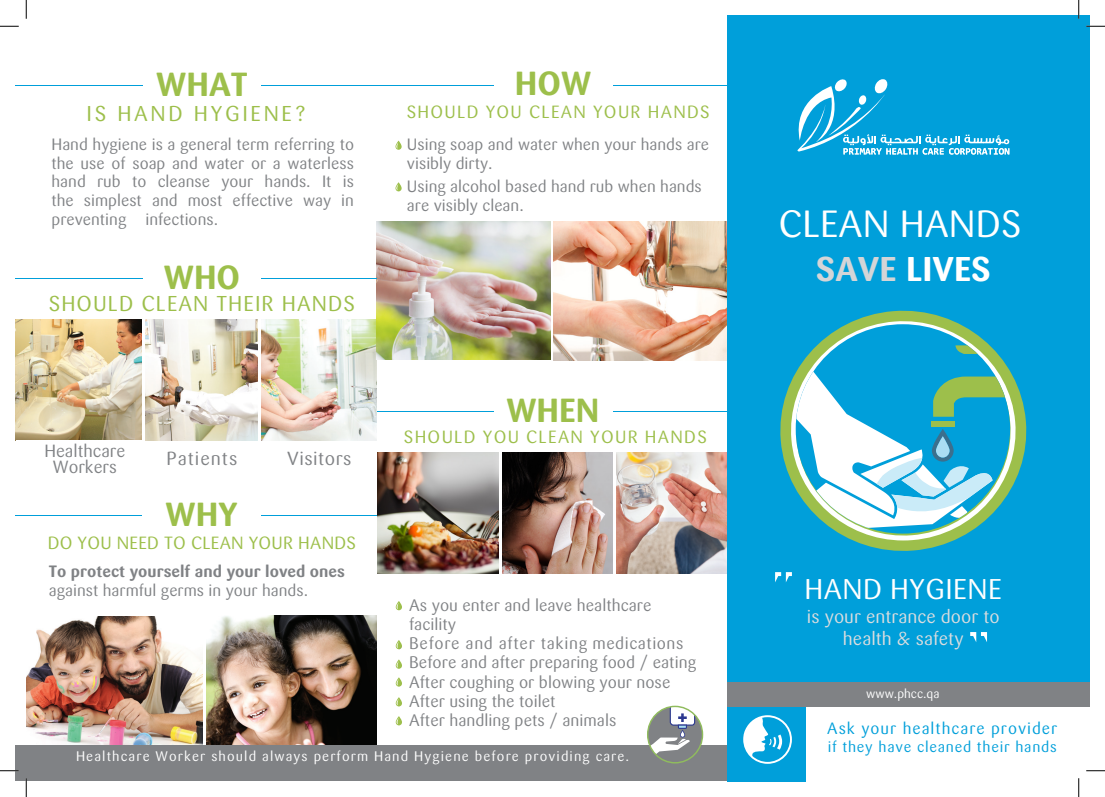
<style>
.page{position:relative;width:1105px;height:797px;background:#fff}
.page>*{position:absolute;margin:0;border:0;box-sizing:border-box;transform-origin:0 0}
.t1{font:37.5px "Sari";color:#fff}
.t2{font:700 34px "Sari";color:#fff}
.t3{font:700 33px "Sari";color:#9dbf4b}
.t4{font:28.25px "Sari";letter-spacing:.015em;color:#fff}
.t5{font:21.25px "Sari";letter-spacing:.05em;color:#9dbf4b}
.t6{font:21.25px "Sari";letter-spacing:.125em;color:#9dbf4b}
.t7{font:18.75px "Sari";letter-spacing:.04em;color:#808285}
.t8{font:18.5px "Sari";color:#dcdddf}
.t9{font:17.5px "Sari";letter-spacing:.075em;color:#9dbf4b}
.t10{font:17.5px "Sari";letter-spacing:.015em;color:#9dbf4b}
.t11{font:17.5px "Sari";color:#808285}
.t12{font:16.5px/19.1px "Sari";color:#808285}
.t13{font:16.5px "Sari";letter-spacing:.04em;color:#808285}
.t14{font:16.25px/18.8px "Sari";color:#808285}
.t15{font:700 16.25px/19.5px "Sari";color:#808285}
.t16{font:16.25px "Sari";letter-spacing:.06em;color:#009fda}
.t17{font:15px "Sari";letter-spacing:.05em;color:#009fda}
.t18{font:13.75px "Sari";letter-spacing:.08em;color:#fff}
.t19{font:12.5px "Sari";color:#fff}
.s1{font-weight:400}
.s2{color:#d4d5d7}
</style>
<div class="page">
<hr style="left:261px;top:515px;width:124px;height:1px;background:#009fda">
<div style="left:727px;top:702px;width:79px;height:79px;background:#009fda"></div>
<img style="left:26px;top:615px;width:351px;height:130px">
<hr style="left:204px;top:612px;width:2px;height:142px;background:#fff">
<img style="left:16px;top:319px;width:361px;height:121px">
<img style="left:377px;top:452px;width:350px;height:121px">
<img style="left:145px;top:436px;width:114px;height:4px">
<img style="left:145px;top:341px;width:114px;height:95px">
<img style="left:189px;top:319px;width:70px;height:73px">
<div style="left:727px;top:16px;width:362px;height:683px;background:#009fda"></div>
<div style="left:727px;top:682px;width:362px;height:25px;background:#808285"></div>
<svg style="left:797px;top:79px;width:212px;height:75px"></svg>
<svg style="left:780px;top:310px;width:247px;height:241px"></svg>
<svg style="left:789px;top:316px;width:231px;height:224px"></svg>
<div style="left:796px;top:324px;width:214px;height:209px;background:#009fda;border-radius:50%"></div>
<svg style="left:796px;top:345px;width:214px;height:188px"></svg>
<div style="left:932px;top:421px;width:23px;height:5px;background:#9dbf4b"></div>
<hr style="left:16px;top:515px;width:126px;height:1px;background:#009fda">
<svg style="left:970px;top:632px;width:17px;height:10px"></svg>
<svg style="left:775px;top:572px;width:17px;height:10px"></svg>
<hr style="left:261px;top:85px;width:116px;height:1px;background:#009fda">
<hr style="left:377px;top:85px;width:116px;height:1px;background:#009fda">
<hr style="left:377px;top:411px;width:116px;height:1px;background:#009fda">
<img style="left:377px;top:221px;width:174px;height:138px">
<hr style="left:613px;top:85px;width:114px;height:1px;background:#009fda">
<hr style="left:613px;top:411px;width:114px;height:1px;background:#009fda">
<hr style="left:261px;top:278px;width:116px;height:1px;background:#009fda">
<svg style="left:743px;top:715px;width:49px;height:48px"></svg>
<hr style="left:16px;top:85px;width:127px;height:1px;background:#009fda">
<hr style="left:16px;top:278px;width:127px;height:1px;background:#009fda">
<hr style="left:143px;top:318px;width:2px;height:146px;background:#fff">
<hr style="left:500px;top:442px;width:2px;height:146px;background:#fff">
<hr style="left:613px;top:439px;width:3px;height:146px;background:#fff">
<hr style="left:259px;top:319px;width:2px;height:146px;background:#fff">
<div style="left:16px;top:745px;width:711px;height:36px;background:#808285"></div>
<svg style="left:395px;top:141px;width:7px;height:9px"></svg>
<svg style="left:395px;top:182px;width:7px;height:9px"></svg>
<svg style="left:396px;top:677px;width:6px;height:9px"></svg>
<svg style="left:396px;top:697px;width:6px;height:9px"></svg>
<svg style="left:396px;top:716px;width:6px;height:9px"></svg>
<div style="left:648px;top:706px;width:54px;height:56px;background:#808285;border-radius:50%"></div>
<svg style="left:648px;top:707px;width:47px;height:53px"></svg>
<div style="left:647px;top:705px;width:56px;height:58px;border:1px solid #90bc5d;border-radius:50%"></div>
<svg style="left:396px;top:659px;width:6px;height:9px"></svg>
<svg style="left:396px;top:640px;width:6px;height:9px"></svg>
<svg style="left:396px;top:601px;width:6px;height:9px"></svg>
<img style="left:554px;top:222px;width:173px;height:138px">
<svg style="left:0;top:26px;width:19px;height:1px"></svg>
<svg style="left:1086px;top:26px;width:19px;height:1px"></svg>
<svg style="left:0;top:770px;width:19px;height:1px"></svg>
<svg style="left:1086px;top:770px;width:19px;height:1px"></svg>
<svg style="left:26px;top:0;width:1px;height:19px"></svg>
<svg style="left:26px;top:778px;width:1px;height:19px"></svg>
<svg style="left:1078px;top:0;width:1px;height:19px"></svg>
<svg style="left:1078px;top:778px;width:1px;height:19px"></svg>
<p class="t3" style="left:156px;top:64px;width:93px">WHAT</p>
<p class="t3" style="left:515px;top:64px;width:78px">HOW</p>
<p class="t6" style="left:86px;top:101px;width:221px">IS HAND HYGIENE?</p>
<p class="t9" style="left:407px;top:102px;width:305px">SHOULD YOU CLEAN YOUR HANDS</p>
<p class="t14" style="left:51px;top:135px;width:304px;text-align:justify">Hand hygiene is a general term referring to the use of soap and water or a waterless hand rub to cleanse your hands. It is the simplest and most effective way in preventing infections.</p>
<p class="t14" style="left:407px;top:135px;width:304px;line-height:19.5px">Using soap and water when your hands are visibly dirty.</p>
<p class="t14" style="left:407px;top:176px;width:296px;line-height:19.5px">Using alcohol based hand rub when hands are visibly clean.</p>
<p class="t3" style="left:164px;top:257px;width:78px">WHO</p>
<p class="t5" style="left:49px;top:291px;width:308px">SHOULD CLEAN THEIR HANDS</p>
<p class="t11" style="left:44px;top:440px;width:83px">Healthcare</p>
<p class="t11" style="left:53px;top:456px;width:66px">Workers</p>
<p class="t7" style="left:166px;top:448px;width:72px">Patients</p>
<p class="t7" style="left:287px;top:448px;width:66px">Visitors</p>
<p class="t3" style="left:166px;top:495px;width:73px">WHY</p>
<p class="t10" style="left:48px;top:533px;width:310px">DO YOU NEED TO CLEAN YOUR HANDS</p>
<p class="t15" style="left:49px;top:561px;width:298px">To protect yourself and your loved ones <span class="s1">against harmful germs in your hands.</span></p>
<p class="t3" style="left:506px;top:390px;width:95px">WHEN</p>
<p class="t9" style="left:404px;top:427px;width:305px">SHOULD YOU CLEAN YOUR HANDS</p>
<p class="t12" style="left:409px;top:596px;width:244px">As you enter and leave healthcare facility</p>
<p class="t13" style="left:409px;top:634px;width:276px">Before and after taking medications</p>
<p class="t12" style="left:409px;top:653px;width:289px">Before and after preparing food / eating</p>
<p class="t12" style="left:409px;top:672px;width:263px">After coughing or blowing your nose</p>
<p class="t12" style="left:409px;top:691px;width:148px">After using the toilet</p>
<p class="t12" style="left:409px;top:710px;width:209px">After handling pets / animals</p>
<p class="t18" style="left:76px;top:747px;width:555px">Healthcare Worker should always perform Hand Hygiene before providing care.</p>
<p class="t1" style="left:779px;top:202px;width:244px">CLEAN HANDS</p>
<p class="t2" style="left:816px;top:248px;width:177px"><span class="s2">SAVE</span> LIVES</p>
<p class="t4" style="left:805px;top:572px;width:199px">HAND HYGIENE</p>
<p class="t8" style="left:807px;top:605px;width:194px">is your entrance door to</p>
<p class="t8" style="left:843px;top:628px;width:122px">health &amp; safety</p>
<p class="t19" style="left:866px;top:686px;width:75px">www.phcc.qa</p>
<p class="t16" style="left:827px;top:718px;width:232px">Ask your healthcare provider</p>
<p class="t17" style="left:828px;top:737px;width:231px">if they have cleaned their hands</p>
</div>
